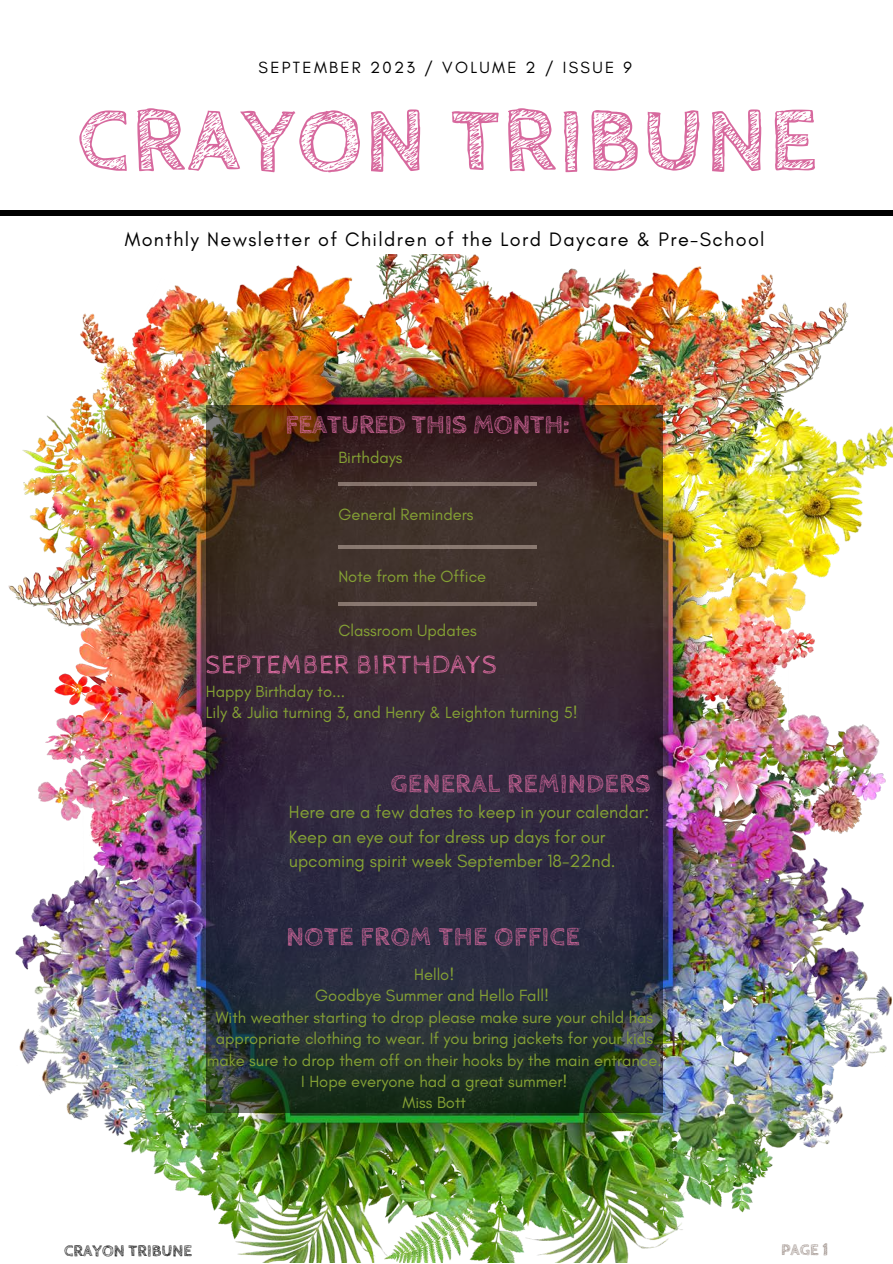
<style>
.page{position:relative;width:893px;height:1264px;background:#fff}
.page>*{position:absolute;margin:0;border:0;box-sizing:border-box;transform-origin:0 0}
.t1{font:700 92.55px "Cabin Sketch";letter-spacing:.02em;color:#d7699e}
.t2{font:700 26.4px "Cabin Sketch";letter-spacing:.03em;color:#d7699e}
.t3{font:700 26.4px "Cabin Sketch";color:#d7699e}
.t4{font:26.4px "Cabin Sketch";letter-spacing:.03em;color:#d7699e}
.t5{font:19.8px "Glacial Indifference";letter-spacing:.07em;color:#000}
.t6{font:18px/24.8px "Glacial Indifference";color:#85a234}
.t7{font:16.5px/21.3px "Glacial Indifference";color:#85a234;text-align:center}
.t8{font:16.5px "Glacial Indifference";letter-spacing:.14em;color:#000}
.t9{font:700 16.5px "Cabin Sketch";color:#000}
.t10{font:700 16.5px "Cabin Sketch";color:#93847d}
</style>
<div class="page">
<div style="left:0;top:210px;width:892px;height:5px;background:#000"></div>
<img style="left:9px;top:254px;width:883px;height:1008px">
<svg style="left:206px;top:405px;width:456px;height:707px;background:#332c31"></svg>
<hr style="left:338px;top:482px;width:198px;height:4px;background:#87756e">
<hr style="left:338px;top:545px;width:198px;height:3px;background:#d3c0b5">
<hr style="left:338px;top:602px;width:198px;height:4px;background:#887770">
<p class="t8" style="left:259px;top:57px;width:374px">SEPTEMBER 2023 / VOLUME 2 / ISSUE 9</p>
<p class="t1" style="left:77px;top:89px;width:741px">CRAYON TRIBUNE</p>
<p class="t5" style="left:125px;top:227px;width:641px">Monthly Newsletter of Children of the Lord Daycare &amp; Pre-School</p>
<p class="t3" style="left:285px;top:410px;width:285px">FEATURED THIS MONTH:</p>
<p class="t7" style="left:338px;top:447px;width:66px">Birthdays</p>
<p class="t7" style="left:338px;top:503px;width:137px">General Reminders</p>
<p class="t7" style="left:338px;top:565px;width:149px">Note from the Office</p>
<p class="t7" style="left:338px;top:619px;width:140px">Classroom Updates</p>
<p class="t4" style="left:206px;top:650px;width:293px">SEPTEMBER BIRTHDAYS</p>
<p class="t7" style="left:206px;top:680px;width:141px">Happy Birthday to...</p>
<p class="t7" style="left:206px;top:702px;width:373px">Lily &amp; Julia turning 3, and Henry &amp; Leighton turning 5!</p>
<p class="t2" style="left:391px;top:769px;width:261px">GENERAL REMINDERS</p>
<p class="t6" style="left:289px;top:799px;width:362px">Here are a few dates to keep in your calendar:</p>
<p class="t6" style="left:289px;top:823px;width:328px">Keep an eye out for dress up days for our upcoming spirit week September 18-22nd.</p>
<p class="t2" style="left:286px;top:921px;width:295px">NOTE FROM THE OFFICE</p>
<p class="t7" style="left:414px;top:963px;width:42px">Hello!</p>
<p class="t7" style="left:315px;top:985px;width:235px">Goodbye Summer and Hello Fall!</p>
<p class="t7" style="left:207px;top:1006px;width:456px">With weather starting to drop please make sure your child has appropriate clothing to wear. If you bring jackets for your kids make sure to drop them off on their hooks by the main entrance.</p>
<p class="t7" style="left:301px;top:1070px;width:268px">I Hope everyone had a great summer!</p>
<p class="t7" style="left:402px;top:1091px;width:65px">Miss Bott</p>
<p class="t9" style="left:64px;top:1241px;width:129px">CRAYON TRIBUNE</p>
<p class="t10" style="left:781px;top:1240px;width:49px">PAGE 1</p>
</div>
